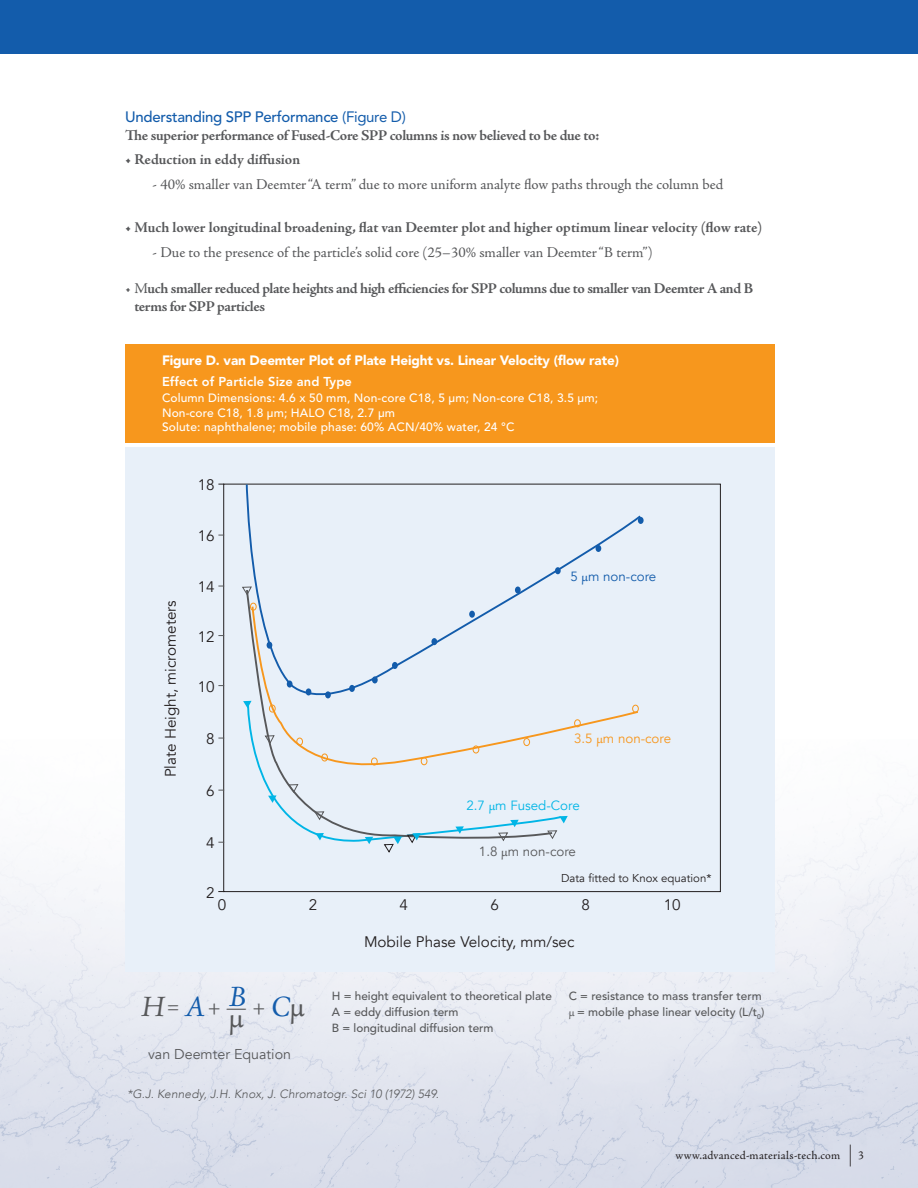
<style>
.page{position:relative;width:918px;height:1188px;background:#fff}
.page>*{position:absolute;margin:0;border:0;box-sizing:border-box;transform-origin:0 0}
.t1{font:italic 29.85px "Adobe Jenson Pro";color:#57585a}
.t2{font:italic 29.85px "Adobe Jenson Pro";color:#135cab}
.t3{font:29.85px "Adobe Jenson Pro";color:#57585a}
.t4{font:italic 21.6px "Adobe Jenson Pro";color:#57585a}
.t5{font:15.3px "Avenir";color:#231f20}
.t6{font:700 15px/18px "Adobe Jenson Pro";letter-spacing:-.025em;color:#57585a}
.t7{font:15px "Adobe Jenson Pro";letter-spacing:-.005em;color:#57585a}
.t8{font:700 15px "Adobe Jenson Pro";letter-spacing:-.005em;color:#57585a}
.t9{font:14.25px "Avenir";color:#57585a}
.t10{font:900 13.5px "Avenir LT Std";letter-spacing:-.01em;color:#fff}
.t11{font:13.35px "Avenir";color:#00b5e6}
.t12{font:13.35px "Avenir";color:#f7971d}
.t13{font:13.35px "Avenir";color:#57585a}
.t14{font:13.35px "Avenir";color:#135cab}
.t15{font:800 12.75px "Avenir LT Std";letter-spacing:.01em;color:#fff}
.t16{font:500 12px/14.4px "Avenir LT Std";letter-spacing:.01em;color:#fff}
.t17{font:italic 300 12px "Avenir";letter-spacing:.005em;color:#57585a}
.t18{font:12px "Adobe Jenson Pro";letter-spacing:.02em;color:#231f20}
.t19{font:500 11.7px "Avenir LT Std";color:#57585a}
.t20{font:11.4px "Avenir";color:#231f20}
.s1{font-family:"Avenir LT Std";font-weight:500;color:#135cab}
.s2{font-family:"Avenir LT Std";font-weight:400;color:#135cab}
.s3{font-weight:400}
.s4{font-family:"Adobe Jenson Pro"}
.s5{font-size:21.6px}
.s6{color:#135cab}
.s7{font-style:normal;color:#57585a}
.s8{font-family:"Adobe Jenson Pro";font-weight:400}
.s9{font-size:21px}
</style>
<div class="page">
<img style="left:0;top:806px;width:918px;height:382px">
<div style="left:0;top:0;width:918px;height:54px;background:#135cab"></div>
<div style="left:125px;top:344px;width:650px;height:99px;background:#f7971d"></div>
<div style="left:125px;top:447px;width:650px;height:525px;background:#e8f0f9"></div>
<svg style="left:245px;top:483px;width:398px;height:105px"></svg>
<div style="left:555px;top:567px;width:6px;height:7px;background:#135cab;border-radius:50%"></div>
<svg style="left:596px;top:545px;width:5px;height:7px"></svg>
<div style="left:638px;top:517px;width:6px;height:7px;background:#135cab;border-radius:50%"></div>
<svg style="left:246px;top:588px;width:308px;height:254px"></svg>
<svg style="left:251px;top:605px;width:388px;height:173px"></svg>
<div style="left:250px;top:603px;width:7px;height:8px;border:1px solid #f7971d;border-radius:50%"></div>
<div style="left:269px;top:705px;width:7px;height:8px;border:1px solid #f7971d;border-radius:50%"></div>
<div style="left:296px;top:738px;width:7px;height:8px;border:1px solid #f7971d;border-radius:50%"></div>
<div style="left:321px;top:753px;width:7px;height:9px;border:1px solid #f7971d;border-radius:50%"></div>
<div style="left:371px;top:758px;width:7px;height:8px;border:1px solid #f7971d;border-radius:50%"></div>
<div style="left:421px;top:757px;width:6px;height:8px;border:1px solid #f7971d;border-radius:50%"></div>
<div style="left:473px;top:745px;width:6px;height:8px;border:1px solid #f7971d;border-radius:50%"></div>
<div style="left:523px;top:738px;width:7px;height:8px;border:1px solid #f7971d;border-radius:50%"></div>
<div style="left:574px;top:719px;width:7px;height:8px;border:1px solid #f7971d;border-radius:50%"></div>
<div style="left:632px;top:705px;width:7px;height:8px;border:1px solid #f7971d;border-radius:50%"></div>
<svg style="left:289px;top:784px;width:9px;height:9px"></svg>
<svg style="left:314px;top:811px;width:10px;height:9px"></svg>
<svg style="left:547px;top:830px;width:10px;height:9px"></svg>
<svg style="left:265px;top:735px;width:10px;height:9px"></svg>
<svg style="left:242px;top:587px;width:10px;height:8px"></svg>
<svg style="left:243px;top:701px;width:9px;height:7px"></svg>
<svg style="left:268px;top:795px;width:9px;height:8px"></svg>
<svg style="left:316px;top:833px;width:8px;height:7px"></svg>
<svg style="left:365px;top:837px;width:8px;height:7px"></svg>
<svg style="left:455px;top:826px;width:9px;height:8px"></svg>
<svg style="left:384px;top:833px;width:37px;height:20px"></svg>
<svg style="left:498px;top:820px;width:21px;height:21px"></svg>
<svg style="left:559px;top:816px;width:9px;height:7px"></svg>
<p class="t6" style="left:125px;top:108px;width:475px"><span class="s1">Understanding SPP Performance</span> <span class="s2">(Figure D)<br></span>The superior performance of Fused-Core SPP columns is now believed to be due to:</p>
<p class="t8" style="left:125px;top:151px;width:176px">• Reduction in eddy diffusion</p>
<p class="t7" style="left:152px;top:176px;width:573px">- 40% smaller van Deemter “A term” due to more uniform analyte flow paths through the column bed</p>
<p class="t8" style="left:125px;top:219px;width:639px">• Much lower longitudinal broadening, flat van Deemter plot and higher optimum linear velocity (flow rate)</p>
<p class="t7" style="left:152px;top:243px;width:502px">- Due to the presence of the particle’s solid core (25–30% smaller van Deemter “B term”)</p>
<p class="t6" style="left:134px;top:279px;width:620px;text-indent:-9px"><span class="s3">• M</span>uch smaller reduced plate heights and high efficiencies for SPP columns due to smaller van Deemter A and B terms for SPP particles</p>
<p class="t10" style="left:162px;top:352px;width:458px">Figure D. van Deemter Plot of Plate Height vs. Linear Velocity (flow rate)</p>
<p class="t15" style="left:162px;top:374px;width:191px">Effect of Particle Size and Type</p>
<p class="t16" style="left:162px;top:391px;width:438px">Column Dimensions: 4.6 x 50 mm, Non-core C18, 5 µm; Non-core C18, 3.5 µm;<br>Non-core C18, 1.8 µm; HALO C18, 2.7 µm</p>
<p class="t16" style="left:162px;top:420px;width:354px">Solute: naphthalene; mobile phase: 60% ACN/40% water, 24 °C</p>
<p class="t5" style="left:198px;top:476px;width:18px">18</p>
<p class="t5" style="left:161px;top:777px;width:178px;rotate:-90deg">Plate Height, micrometers</p>
<p class="t5" style="left:198px;top:527px;width:18px">16</p>
<p class="t5" style="left:198px;top:578px;width:18px">14</p>
<p class="t5" style="left:198px;top:627px;width:18px">12</p>
<p class="t5" style="left:198px;top:677px;width:18px">10</p>
<p class="t5" style="left:206px;top:730px;width:10px">8</p>
<p class="t5" style="left:206px;top:782px;width:10px">6</p>
<p class="t14" style="left:570px;top:568px;width:87px">5 <span class="s4">µ</span>m non-core</p>
<p class="t12" style="left:574px;top:731px;width:99px">3.5 <span class="s4">µ</span>m non-core</p>
<p class="t11" style="left:466px;top:797px;width:115px">2.7 <span class="s4">µ</span>m Fused-Core</p>
<p class="t13" style="left:479px;top:843px;width:99px">1.8 <span class="s4">µ</span>m non-core</p>
<p class="t5" style="left:206px;top:834px;width:10px">4</p>
<p class="t5" style="left:206px;top:883px;width:10px">2</p>
<p class="t20" style="left:561px;top:871px;width:152px">Data fitted to Knox equation*</p>
<p class="t5" style="left:218px;top:896px;width:10px">0</p>
<p class="t5" style="left:309px;top:896px;width:10px">2</p>
<p class="t5" style="left:400px;top:896px;width:10px">4</p>
<p class="t5" style="left:491px;top:896px;width:10px">6</p>
<p class="t5" style="left:581px;top:896px;width:10px">8</p>
<p class="t5" style="left:664px;top:896px;width:18px">10</p>
<p class="t5" style="left:364px;top:932px;width:212px">Mobile Phase Velocity, mm/sec</p>
<p class="t2" style="left:229px;top:980px;width:19px">B</p>
<p class="t3" style="left:229px;top:1000px;width:16px">µ</p>
<p class="t1" style="left:141px;top:990px;width:66px">H <span class="s5">=</span> <span class="s6">A</span></p>
<p class="t4" style="left:207px;top:995px;width:61px">+ — +</p>
<p class="t2" style="left:271px;top:990px;width:35px">C<span class="s7">µ</span></p>
<p class="t9" style="left:148px;top:1046px;width:145px">van Deemter Equation</p>
<p class="t19" style="left:332px;top:989px;width:222px">H = height equivalent to theoretical plate</p>
<p class="t19" style="left:332px;top:1005px;width:128px">A = eddy diffusion term</p>
<p class="t19" style="left:332px;top:1021px;width:163px">B = longitudinal diffusion term</p>
<p class="t17" style="left:127px;top:1086px;width:314px">*G.J. Kennedy, J.H. Knox, J. Chromatogr. Sci 10 (1972) 549.</p>
<p class="t19" style="left:569px;top:989px;width:195px">C = resistance to mass transfer term</p>
<p class="t19" style="left:569px;top:1005px;width:197px"><span class="s8">µ</span> = mobile phase linear velocity (L/t<sub>0</sub>)</p>
<p class="t18" style="left:675px;top:1148px;width:190px">www.advanced-materials-tech.com <span class="s9">|</span> 3</p>
</div>
